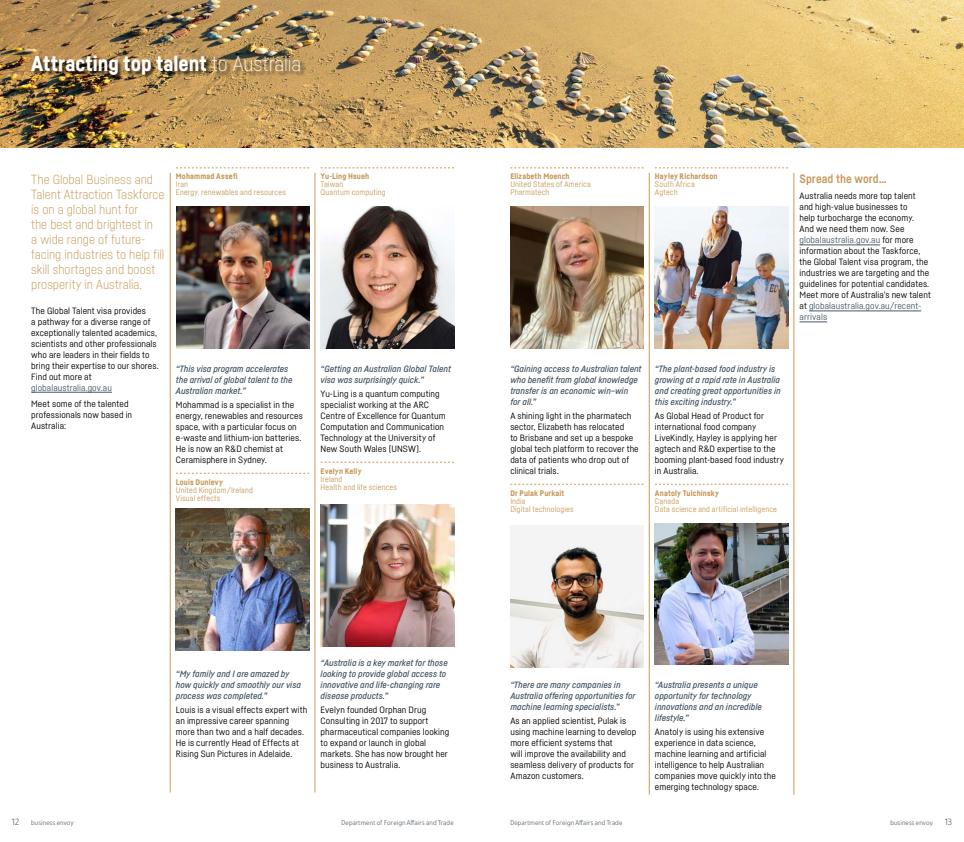
<style>
.page{position:relative;width:964px;height:842px;background:#fff}
.page>*{position:absolute;margin:0;border:0;box-sizing:border-box;transform-origin:0 0}
._01_Title{font:900 21px "Fabrikat";letter-spacing:-.005em;color:#fff}
.Intro_para{font:300 13px/15px "Fabrikat";letter-spacing:-.005em;color:#c79a59}
.Sub_heading{font:700 12px "Fabrikat";color:#c79a59}
.Text{font:9px/11px "Fabrikat";letter-spacing:.005em;color:#000;scale:1.05 1}
.Text_quote{font:italic 500 9px/11px "Fabrikat";letter-spacing:.005em;color:#415465;scale:1.05 1}
.t1{font:300 9px "Unlimited Pro";color:#5b6770}
.Talent{font:8px/8px "Fabrikat";letter-spacing:.015em;color:#c79a59}
.t2{font:300 7px "Unlimited Pro";letter-spacing:.02em;color:#5b6770}
.s1{font-weight:100}
.s2{color:#485865}
.s3{font-weight:900}
</style>
<div class="page">
<img style="left:0;top:0;width:964px;height:147px">
<hr style="left:31px;top:392px;width:81px;height:1px;background:#485865">
<svg style="left:176px;top:168px;width:133px;height:1px"></svg>
<svg style="left:176px;top:473px;width:133px;height:1px"></svg>
<svg style="left:321px;top:168px;width:133px;height:1px"></svg>
<svg style="left:321px;top:462px;width:133px;height:1px"></svg>
<hr style="left:170px;top:173px;width:1px;height:619px;background:#c79a59">
<hr style="left:315px;top:173px;width:1px;height:619px;background:#c79a59">
<img style="left:176px;top:207px;width:133px;height:142px">
<img style="left:176px;top:508px;width:133px;height:142px">
<img style="left:321px;top:207px;width:133px;height:142px">
<img style="left:321px;top:505px;width:133px;height:141px">
<svg style="left:510px;top:168px;width:133px;height:1px"></svg>
<svg style="left:510px;top:484px;width:133px;height:1px"></svg>
<svg style="left:655px;top:168px;width:133px;height:1px"></svg>
<svg style="left:655px;top:484px;width:133px;height:1px"></svg>
<hr style="left:799px;top:245px;width:81px;height:1px;background:#485865">
<hr style="left:809px;top:311px;width:112px;height:1px;background:#485865">
<svg style="left:799px;top:322px;width:28px;height:1px"></svg>
<hr style="left:649px;top:173px;width:1px;height:621px;background:#c79a59">
<hr style="left:793px;top:173px;width:1px;height:621px;background:#c79a59">
<img style="left:510px;top:207px;width:133px;height:142px">
<img style="left:655px;top:207px;width:133px;height:142px">
<img style="left:655px;top:523px;width:133px;height:142px">
<img style="left:510px;top:526px;width:133px;height:142px">
<div style="left:31px;top:56px;width:274px;height:24px;background:#000;opacity:.75"></div>
<p class="_01_Title" style="left:31px;top:51px;width:272px">Attracting top talent <span class="s1">to Australia</span></p>
<p class="Intro_para" style="left:31px;top:171px;width:135px">The Global Business and<br>Talent Attraction Taskforce is on a global hunt for<br>the best and brightest in<br>a wide range of future&shy;facing industries to help fill skill shortages and boost prosperity in Australia.</p>
<p class="Text" style="left:31px;top:305px;width:123px">The Global Talent visa provides<br>a pathway for a diverse range of exceptionally talented academics, scientists and other professionals who are leaders in their fields to bring their expertise to our shores.<br>Find out more at <span class="s2">globalaustralia.gov.au</span></p>
<p class="Text" style="left:31px;top:398px;width:98px">Meet some of the talented professionals now based in<br>Australia:</p>
<p class="Talent" style="left:176px;top:172px;width:111px"><span class="s3">Mohammad Assefi<br></span>Iran<br>Energy, renewables and resources</p>
<p class="Text_quote" style="left:176px;top:363px;width:112px">“This visa program accelerates the arrival of global talent to the<br>Australian market.”</p>
<p class="Text" style="left:176px;top:399px;width:122px">Mohammad is a specialist in the energy, renewables and resources space, with a particular focus on e-waste and lithium-ion batteries.<br>He is now an R&amp;D chemist at<br>Ceramisphere in Sydney.</p>
<p class="Talent" style="left:176px;top:478px;width:78px"><span class="s3">Louis Dunlevy<br></span>United Kingdom/Ireland<br>Visual effects</p>
<p class="Talent" style="left:321px;top:172px;width:67px"><span class="s3">Yu-Ling Hsueh<br></span>Taiwan<br>Quantum computing</p>
<p class="Text_quote" style="left:321px;top:363px;width:126px">“Getting an Australian Global Talent visa was surprisingly quick.”</p>
<p class="Text" style="left:321px;top:388px;width:120px">Yu-Ling is a quantum computing specialist working at the ARC<br>Centre of Excellence for Quantum<br>Computation and Communication<br>Technology at the University of<br>New South Wales (UNSW).</p>
<p class="Talent" style="left:321px;top:467px;width:78px"><span class="s3">Evelyn Kelly<br></span>Ireland<br>Health and life sciences</p>
<p class="Text_quote" style="left:176px;top:668px;width:121px">“My family and I are amazed by how quickly and smoothly our visa process was completed.”</p>
<p class="Text" style="left:176px;top:704px;width:127px">Louis is a visual effects expert with an impressive career spanning more than two and a half decades.<br>He is currently Head of Effects at Rising Sun Pictures in Adelaide.</p>
<p class="Text_quote" style="left:321px;top:657px;width:123px">“Australia is a key market for those looking to provide global access to innovative and life-changing rare disease products.”</p>
<p class="Text" style="left:321px;top:704px;width:124px">Evelyn founded Orphan Drug<br>Consulting in 2017 to support pharmaceutical companies looking to expand or launch in global markets. She has now brought her business to Australia.</p>
<p class="Talent" style="left:510px;top:172px;width:82px"><span class="s3">Elizabeth Moench<br></span>United States of America<br>Pharmatech</p>
<p class="Talent" style="left:655px;top:172px;width:64px"><span class="s3">Hayley Richardson<br></span>South Africa<br>Agtech</p>
<p class="Sub_heading" style="left:799px;top:171px;width:89px">Spread the word…</p>
<p class="Text" style="left:799px;top:190px;width:127px">Australia needs more top talent and high-value businesses to<br>help turbocharge the economy.<br>And we need them now. See <span class="s2">globalaustralia.gov.au</span> for more information about the Taskforce, the Global Talent visa program, the industries we are targeting and the guidelines for potential candidates.<br>Meet more of Australia’s new talent at <span class="s2">globalaustralia.gov.au/recent&shy;arrivals</span></p>
<p class="Text_quote" style="left:510px;top:363px;width:126px">“Gaining access to Australian talent who benefit from global knowledge transfer is an economic win–win<br>for all.”</p>
<p class="Text" style="left:510px;top:410px;width:124px">A shining light in the pharmatech sector, Elizabeth has relocated<br>to Brisbane and set up a bespoke global tech platform to recover the data of patients who drop out of clinical trials.</p>
<p class="Talent" style="left:510px;top:489px;width:65px"><span class="s3">Dr Pulak Purkait<br></span>India<br>Digital technologies</p>
<p class="Text_quote" style="left:655px;top:363px;width:121px">“The plant-based food industry is growing at a rapid rate in Australia and creating great opportunities in this exciting industry.”</p>
<p class="Text" style="left:655px;top:410px;width:124px">As Global Head of Product for international food company<br>LiveKindly, Hayley is applying her agtech and R&amp;D expertise to the booming plant-based food industry in Australia.</p>
<p class="Talent" style="left:655px;top:489px;width:124px"><span class="s3">Anatoly Tulchinsky<br></span>Canada<br>Data science and artificial intelligence</p>
<p class="Text_quote" style="left:510px;top:679px;width:121px">“There are many companies in<br>Australia offering opportunities for machine learning specialists.”</p>
<p class="Text" style="left:510px;top:715px;width:121px">As an applied scientist, Pulak is using machine learning to develop more efficient systems that<br>will improve the availability and seamless delivery of products for<br>Amazon customers.</p>
<p class="Text_quote" style="left:655px;top:679px;width:103px">“Australia presents a unique opportunity for technology innovations and an incredible lifestyle.”</p>
<p class="Text" style="left:655px;top:726px;width:117px">Anatoly is using his extensive experience in data science, machine learning and artificial intelligence to help Australian companies move quickly into the emerging technology space.</p>
<p class="t1" style="left:12px;top:815px;width:9px">12</p>
<p class="t2" style="left:31px;top:817px;width:44px">business envoy</p>
<p class="t2" style="left:342px;top:817px;width:113px">Department of Foreign Affairs and Trade</p>
<p class="t2" style="left:510px;top:817px;width:113px">Department of Foreign Affairs and Trade</p>
<p class="t2" style="left:890px;top:817px;width:44px">business envoy</p>
<p class="t1" style="left:945px;top:815px;width:9px">13</p>
</div>
